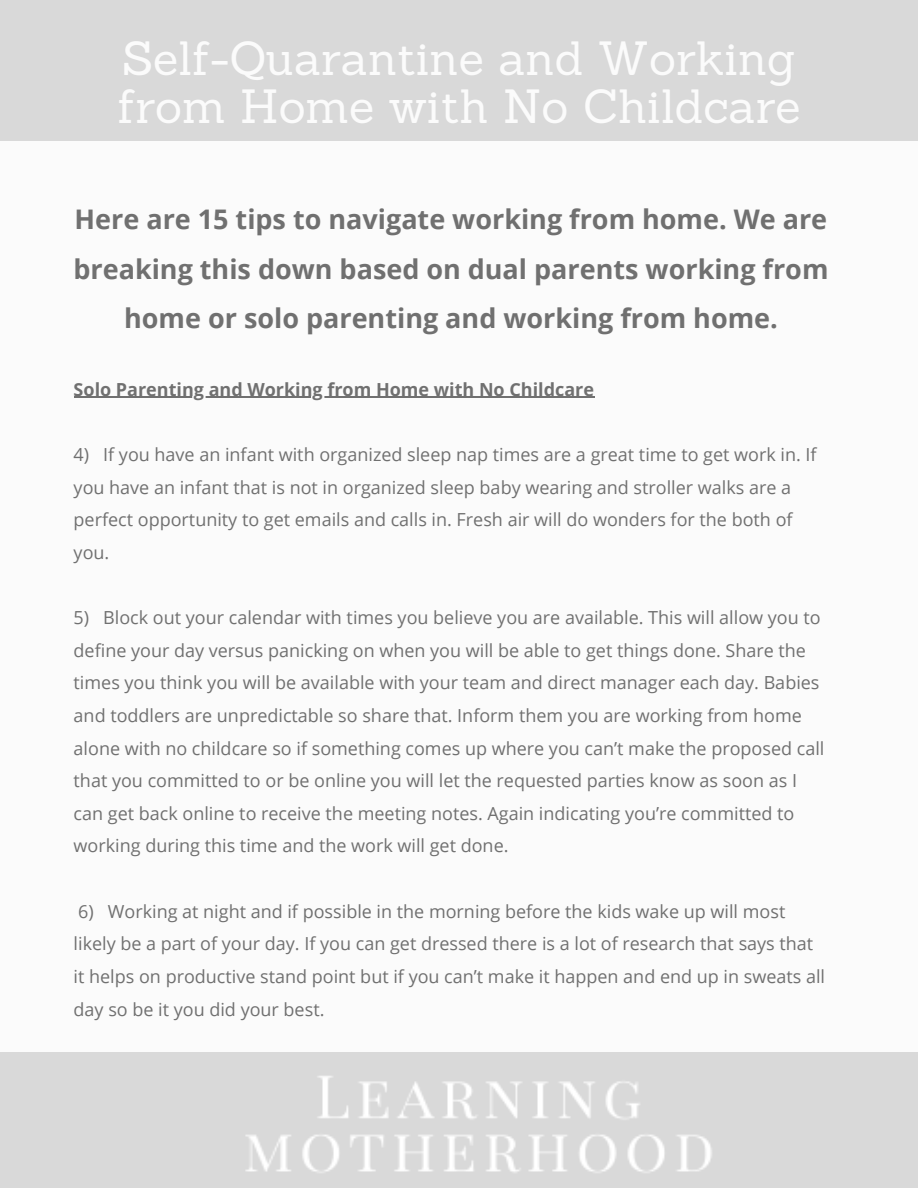
<style>
.page{position:relative;width:918px;height:1188px;background:#fbfbfb}
.page>*{position:absolute;margin:0;border:0;box-sizing:border-box;transform-origin:0 0}
.t1{font:46.8px/48.3px "Sanchez";color:#fbfbfb}
.t2{font:700 27px/49.5px "Open Sans";color:#707070;text-align:center}
.t3{font:18px/32.7px "Open Sans";color:#707070}
.t4{font:700 18px "Open Sans";color:#707070}
</style>
<div class="page">
<hr style="left:74px;top:397px;width:520px;height:1px;background:#707070">
<img style="left:0;top:1053px;width:918px;height:135px">
<div style="left:0;top:0;width:918px;height:140px;background:#d9d9d9"></div>
<h1 class="t1" style="left:117px;top:34px;width:685px">Self-Quarantine and Working from Home with No Childcare</h1>
<h2 class="t2" style="left:73px;top:194px;width:757px">Here are 15 tips to navigate working from home. We are breaking this down based on dual parents working from home or solo parenting and working from home.</h2>
<p class="t4" style="left:74px;top:376px;width:522px">Solo Parenting and Working from Home with No Childcare</p>
<p class="t3" style="left:74px;top:438px;width:744px">4) If you have an infant with organized sleep nap times are a great time to get work in. If you have an infant that is not in organized sleep baby wearing and stroller walks are a perfect opportunity to get emails and calls in. Fresh air will do wonders for the both of you.</p>
<p class="t3" style="left:74px;top:601px;width:752px">5) Block out your calendar with times you believe you are available. This will allow you to define your day versus panicking on when you will be able to get things done. Share the times you think you will be available with your team and direct manager each day. Babies and toddlers are unpredictable so share that. Inform them you are working from home alone with no childcare so if something comes up where you can’t make the proposed call that you committed to or be online you will let the requested parties know as soon as I can get back online to receive the meeting notes. Again indicating you’re committed to working during this time and the work will get done.</p>
<p class="t3" style="left:74px;top:894px;width:753px">6) Working at night and if possible in the morning before the kids wake up will most likely be a part of your day. If you can get dressed there is a lot of research that says that it helps on productive stand point but if you can’t make it happen and end up in sweats all day so be it you did your best.</p>
</div>
